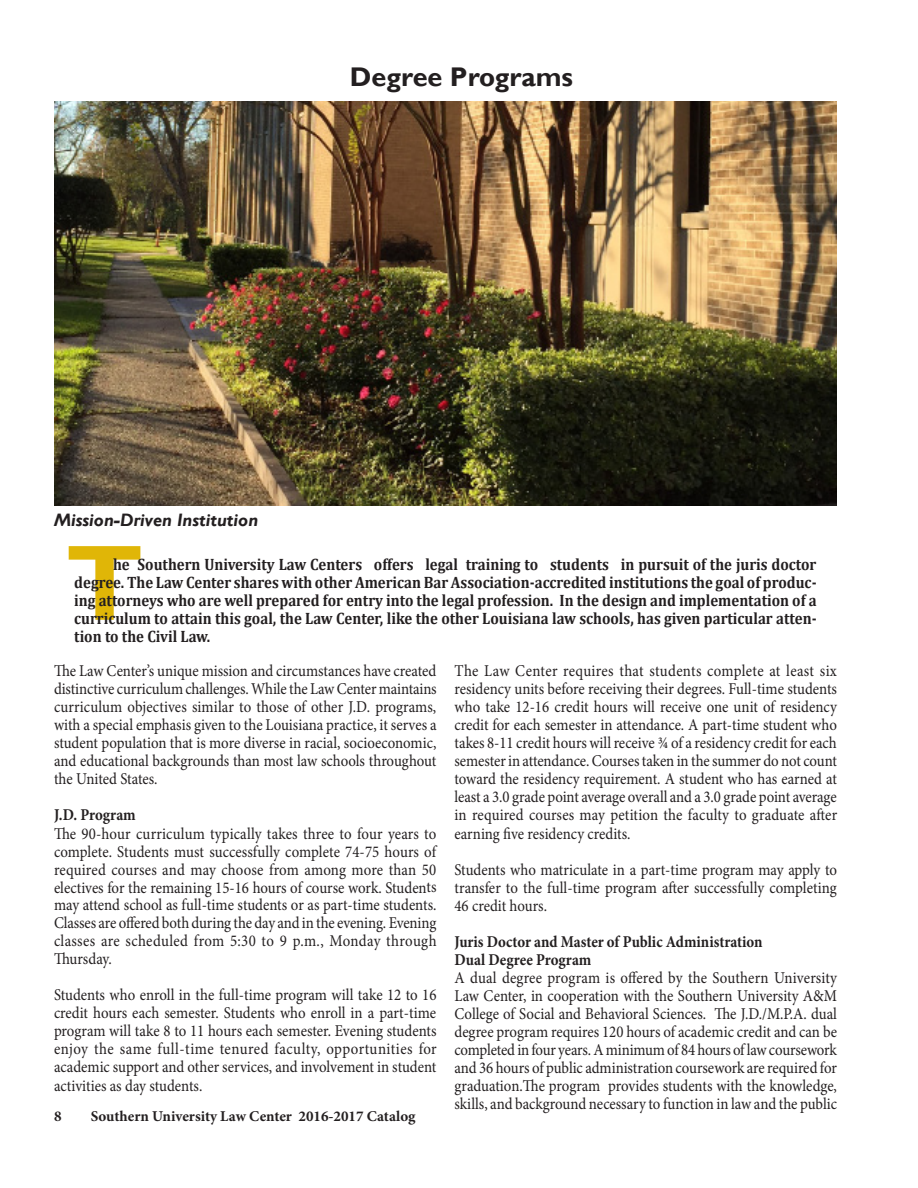
<style>
.page{position:relative;width:918px;height:1188px;background:#fff}
.page>*{position:absolute;margin:0;border:0;box-sizing:border-box;transform-origin:0 0}
.t1{font:700 108px "Gill Sans";color:#e0b607}
.t2{font:700 27px "Gill Sans";color:#231f20}
.t3{font:italic 700 18px "Gill Sans";color:#231f20}
.t4{font:16.5px/18px "Minion Pro";color:#231f20;text-align:justify;scale:.9 1}
.t5{font:700 16.5px/18px "Cambria";color:#231f20;text-align:justify;scale:.9 1}
.t6{font:700 16.5px "Minion Pro";color:#231f20;scale:.9 1}
.t7{font:700 15px "Minion Pro";color:#231f20}
</style>
<div class="page">
<img style="left:54px;top:102px;width:783px;height:403px">
<p class="t2" style="left:350px;top:60px;width:225px">Degree Programs</p>
<p class="t3" style="left:54px;top:510px;width:206px">Mission-Driven Institution</p>
<p class="t1" style="left:66px;top:518px;width:79px">T</p>
<p class="t5" style="left:74px;top:555px;width:826px;text-indent:39px">he Southern University Law Centers offers legal training to students in pursuit of the juris doctor degree. The Law Center shares with other American Bar Association-accredited institutions the goal of produc&shy;ing attorneys who are well prepared for entry into the legal profession. In the design and implementation of a curriculum to attain this goal, the Law Center, like the other Louisiana law schools, has given particular atten&shy;tion to the Civil Law.</p>
<p class="t4" style="left:54px;top:662px;width:427px">The Law Center’s unique mission and circumstances have created distinctive curriculum challenges. While the Law Center maintains curriculum objectives similar to those of other J.D. programs, with a special emphasis given to the Louisiana practice, it serves a student population that is more diverse in racial, socioeconomic, and educational backgrounds than most law schools throughout the United States.</p>
<p class="t6" style="left:54px;top:804px;width:92px">J.D. Program</p>
<p class="t4" style="left:54px;top:824px;width:427px">The 90-hour curriculum typically takes three to four years to complete. Students must successfully complete 74-75 hours of required courses and may choose from among more than 50 electives for the remaining 15-16 hours of course work. Students may attend school as full-time students or as part-time students.<br>Classes are offered both during the day and in the evening. Evening classes are scheduled from 5:30 to 9 p.m., Monday through Thursday.</p>
<p class="t4" style="left:54px;top:986px;width:427px">Students who enroll in the full-time program will take 12 to 16 credit hours each semester. Students who enroll in a part-time program will take 8 to 11 hours each semester. Evening students enjoy the same full-time tenured faculty, opportunities for academic support and other services, and involvement in student activities as day students.</p>
<p class="t7" style="left:54px;top:1106px;width:9px">8</p>
<p class="t7" style="left:91px;top:1106px;width:326px">Southern University Law Center 2016-2017 Catalog</p>
<p class="t4" style="left:454px;top:662px;width:427px">The Law Center requires that students complete at least six residency units before receiving their degrees. Full-time students who take 12-16 credit hours will receive one unit of residency credit for each semester in attendance. A part-time student who takes 8-11 credit hours will receive ¾ of a residency credit for each semester in attendance. Courses taken in the summer do not count toward the residency requirement. A student who has earned at least a 3.0 grade point average overall and a 3.0 grade point average in required courses may petition the faculty to graduate after earning five residency credits.</p>
<p class="t4" style="left:454px;top:860px;width:427px">Students who matriculate in a part-time program may apply to transfer to the full-time program after successfully completing 46 credit hours.</p>
<p class="t6" style="left:454px;top:930px;width:344px">Juris Doctor and Master of Public Administration</p>
<p class="t6" style="left:454px;top:948px;width:154px">Dual Degree Program</p>
<p class="t4" style="left:454px;top:968px;width:427px">A dual degree program is offered by the Southern University Law Center, in cooperation with the Southern University A&amp;M College of Social and Behavioral Sciences. The J.D./M.P.A. dual degree program requires 120 hours of academic credit and can be completed in four years. A minimum of 84 hours of law coursework and 36 hours of public administration coursework are required for graduation.The program provides students with the knowledge, skills, and background necessary to function in law and the public</p>
</div>
